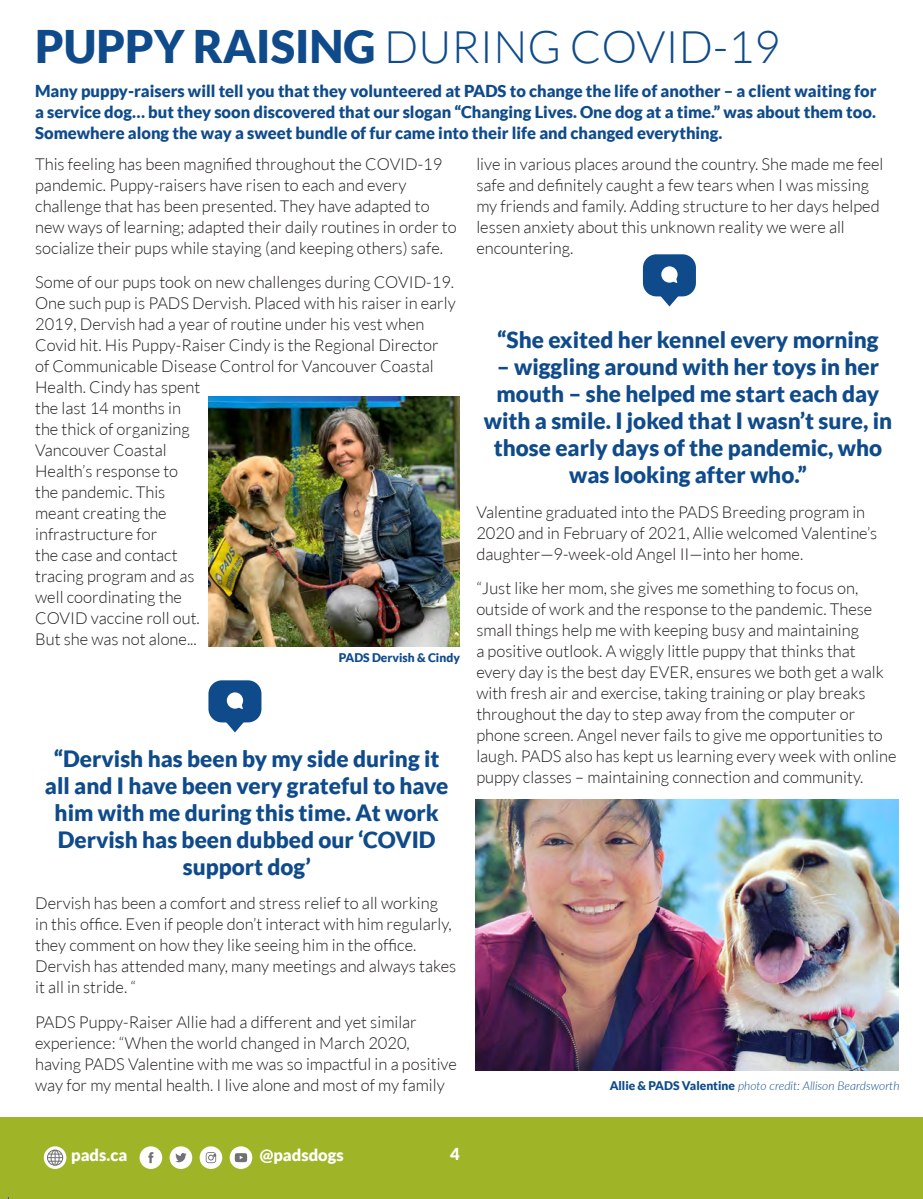
<style>
.page{position:relative;width:923px;height:1199px;background:#fff}
.page>*{position:absolute;margin:0;border:0;box-sizing:border-box;transform-origin:0 0}
.Heading_1_-_PADS_Blu{font:300 45px "Lato";color:#0f4b8b}
.Pull_Quote{font:900 22.5px/27px "Lato";color:#0f4b8b;text-align:center}
.Body_-_Black{font:300 16.5px/21px "Lato";color:#231f20}
.Body_-_Black-2{font:900 16.5px/21px "Lato";color:#0f4b8b;text-align:justify}
.t1{font:900 16.5px "Lato";color:#fff}
.Photo_Caption{font:italic 300 12px "Lato";color:#0f4b8b}
.Photo_Caption-2{font:900 12px "Lato";color:#0f4b8b}
.s1{font-weight:900}
.s2{font-weight:900;font-style:normal}
</style>
<div class="page">
<div style="left:0;top:1117px;width:923px;height:81px;background:#a0b427"></div>
<div style="left:140px;top:1146px;width:22px;height:22px;background:#fff;border-radius:50%"></div>
<svg style="left:148px;top:1152px;width:5px;height:11px"></svg>
<div style="left:170px;top:1146px;width:22px;height:22px;background:#fff;border-radius:50%"></div>
<svg style="left:175px;top:1153px;width:12px;height:9px"></svg>
<div style="left:200px;top:1146px;width:22px;height:22px;background:#fff;border-radius:50%"></div>
<svg style="left:206px;top:1152px;width:10px;height:11px"></svg>
<div style="left:230px;top:1146px;width:22px;height:22px;background:#fff;border-radius:50%"></div>
<svg style="left:235px;top:1153px;width:12px;height:9px"></svg>
<svg style="left:44px;top:1146px;width:22px;height:22px"></svg>
<svg style="left:47px;top:1149px;width:16px;height:16px"></svg>
<div style="left:208px;top:680px;width:53px;height:42px;background:#0f4b8b;border-radius:14px"></div>
<svg style="left:224px;top:692px;width:22px;height:40px"></svg>
<img style="left:208px;top:396px;width:252px;height:250px">
<img style="left:476px;top:799px;width:423px;height:271px">
<div style="left:643px;top:254px;width:53px;height:42px;background:#0f4b8b;border-radius:14px"></div>
<svg style="left:658px;top:266px;width:22px;height:40px"></svg>
<p class="Heading_1_-_PADS_Blu" style="left:35px;top:22px;width:746px"><span class="s1">PUPPY RAISING</span> DURING COVID-19</p>
<p class="Body_-_Black-2" style="left:35px;top:80px;width:842px">Many puppy-raisers will tell you that they volunteered at PADS to change the life of another – a client waiting for a service dog… but they soon discovered that our slogan “Changing Lives. One dog at a time.” was about them too.<br>Somewhere along the way a sweet bundle of fur came into their life and changed everything.</p>
<p class="Body_-_Black" style="left:35px;top:153px;width:423px">This feeling has been magnified throughout the COVID-19 pandemic. Puppy-raisers have risen to each and every challenge that has been presented. They have adapted to new ways of learning; adapted their daily routines in order to socialize their pups while staying (and keeping others) safe.</p>
<p class="Body_-_Black" style="left:35px;top:272px;width:422px">Some of our pups took on new challenges during COVID-19.<br>One such pup is PADS Dervish. Placed with his raiser in early<br>2019, Dervish had a year of routine under his vest when<br>Covid hit. His Puppy-Raiser Cindy is the Regional Director of Communicable Disease Control for Vancouver Coastal<br>Health. Cindy has spent<br>the last 14 months in<br>the thick of organizing<br>Vancouver Coastal<br>Health’s response to<br>the pandemic. This<br>meant creating the<br>infrastructure for<br>the case and contact<br>tracing program and as<br>well coordinating the<br>COVID vaccine roll out.<br>But she was not alone...</p>
<p class="Photo_Caption-2" style="left:339px;top:650px;width:123px">PADS Dervish &amp; Cindy</p>
<p class="Pull_Quote" style="left:45px;top:744px;width:405px">“Dervish has been by my side during it all and I have been very grateful to have him with me during this time. At work<br>Dervish has been dubbed our ‘COVID support dog’</p>
<p class="Body_-_Black" style="left:35px;top:893px;width:422px">Dervish has been a comfort and stress relief to all working<br>in this office. Even if people don’t interact with him regularly, they comment on how they like seeing him in the office.<br>Dervish has attended many, many meetings and always takes it all in stride. “</p>
<p class="Body_-_Black" style="left:35px;top:1011px;width:423px">PADS Puppy-Raiser Allie had a different and yet similar experience: “When the world changed in March 2020, having PADS Valentine with me was so impactful in a positive way for my mental health. I live alone and most of my family</p>
<p class="Body_-_Black" style="left:476px;top:153px;width:408px">live in various places around the country. She made me feel safe and definitely caught a few tears when I was missing my friends and family. Adding structure to her days helped lessen anxiety about this unknown reality we were all encountering.</p>
<p class="Pull_Quote" style="left:497px;top:326px;width:383px">“She exited her kennel every morning</p>
<p class="Pull_Quote" style="left:484px;top:353px;width:410px">– wiggling around with her toys in her mouth – she helped me start each day with a smile. I joked that I wasn’t sure, in those early days of the pandemic, who was looking after who.”</p>
<p class="Body_-_Black" style="left:476px;top:501px;width:402px">Valentine graduated into the PADS Breeding program in<br>2020 and in February of 2021, Allie welcomed Valentine’s daughter—9-week-old Angel II—into her home.</p>
<p class="Body_-_Black" style="left:476px;top:578px;width:421px">“Just like her mom, she gives me something to focus on, outside of work and the response to the pandemic. These small things help me with keeping busy and maintaining<br>a positive outlook. A wiggly little puppy that thinks that every day is the best day EVER, ensures we both get a walk with fresh air and exercise, taking training or play breaks throughout the day to step away from the computer or phone screen. Angel never fails to give me opportunities to laugh. PADS also has kept us learning every week with online puppy classes – maintaining connection and community.</p>
<p class="Photo_Caption" style="left:609px;top:1077px;width:291px"><span class="s2">Allie &amp; PADS Valentine</span> photo credit: Allison Beardsworth</p>
<p class="t1" style="left:71px;top:1145px;width:58px">pads.ca</p>
<p class="t1" style="left:260px;top:1145px;width:85px">@padsdogs</p>
<p class="t1" style="left:450px;top:1143px;width:11px">4</p>
</div>
